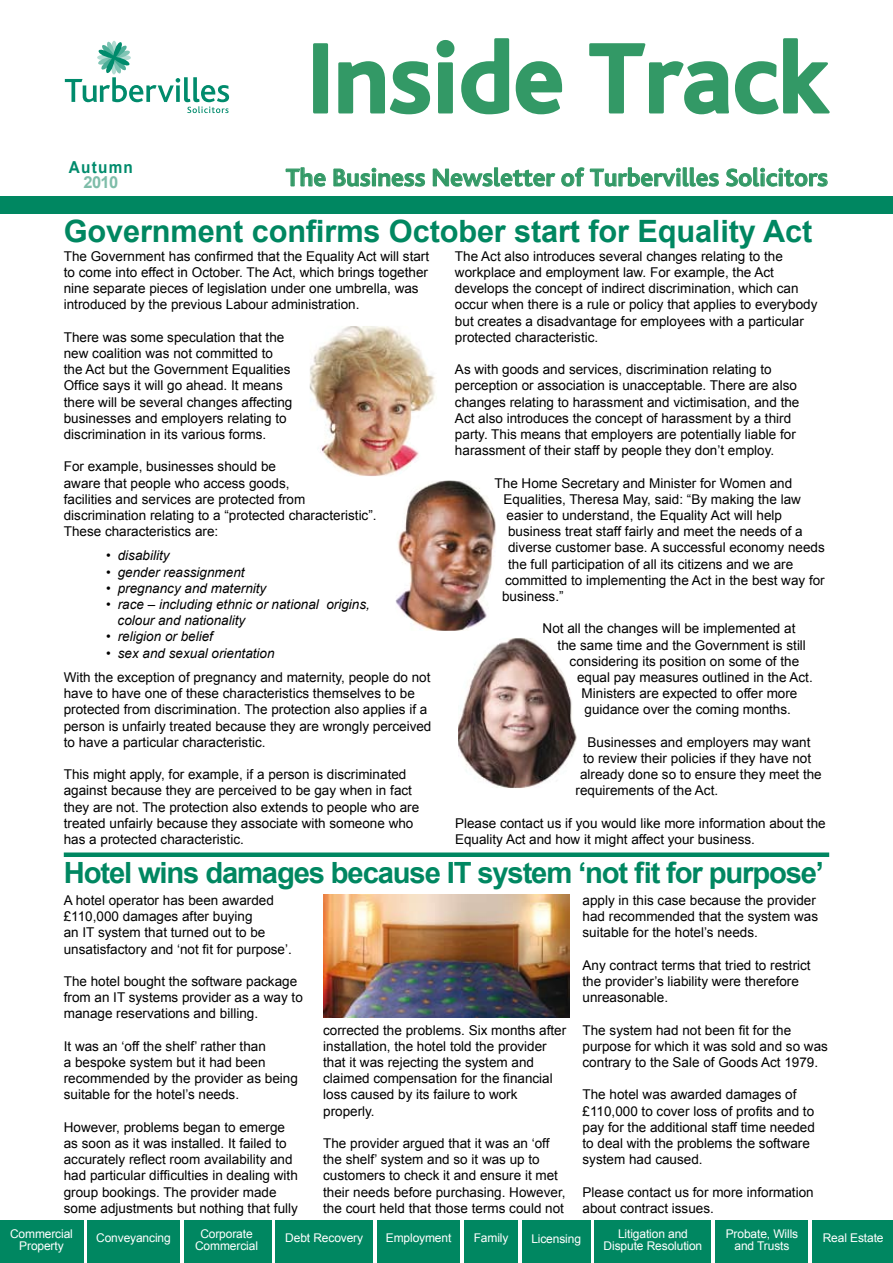
<style>
.page{position:relative;width:893px;height:1263px;background:#fff}
.page>*{position:absolute;margin:0;border:0;box-sizing:border-box;transform-origin:0 0}
.t1{font:700 102.6px "Bliss";color:#396}
.t2{font:700 30.75px "Arial";letter-spacing:-.005em;color:#008761}
.t3{font:700 29.25px "Arial";letter-spacing:-.04em;color:#008761}
.t4{font:700 25.65px "Bliss";color:#396}
.t5{font:700 16.5px "Arial";letter-spacing:.08em;color:#008b6c;scale:.93 1}
.t6{font:700 16.5px "Arial";color:#7fbda9}
.t7{font:13.5px/16.2px "Arial";color:#000}
.t8{font:italic 13.5px/16.2px "Arial";color:#000}
.t9{font:12px/12px "Arial";letter-spacing:-.01em;color:#fff;text-align:center}
</style>
<div class="page">
<svg style="left:65px;top:41px;width:164px;height:72px"></svg>
<div style="left:0;top:197px;width:893px;height:17px;background:#008761"></div>
<div style="left:313px;top:43px;width:15px;height:70px;border:3px solid #396"></div>
<svg style="left:338px;top:38px;width:225px;height:77px"></svg>
<svg style="left:589px;top:38px;width:241px;height:77px"></svg>
<svg style="left:285px;top:167px;width:41px;height:20px"></svg>
<svg style="left:333px;top:167px;width:92px;height:20px"></svg>
<svg style="left:433px;top:167px;width:286px;height:20px"></svg>
<svg style="left:725px;top:167px;width:103px;height:20px"></svg>
<div style="left:64px;top:852px;width:765px;height:5px;background:#008761"></div>
<img style="left:323px;top:894px;width:247px;height:124px">
<img style="left:458px;top:638px;width:119px;height:150px">
<img style="left:395px;top:480px;width:101px;height:151px">
<img style="left:310px;top:326px;width:125px;height:150px">
<div style="left:0;top:1220px;width:83px;height:43px;background:#008761"></div>
<div style="left:87px;top:1220px;width:93px;height:43px;background:#008761"></div>
<div style="left:276px;top:1220px;width:97px;height:43px;background:#008761"></div>
<div style="left:812px;top:1220px;width:81px;height:43px;background:#008761"></div>
<div style="left:377px;top:1220px;width:83px;height:43px;background:#008761"></div>
<div style="left:464px;top:1220px;width:54px;height:43px;background:#008761"></div>
<div style="left:595px;top:1220px;width:116px;height:43px;background:#008761"></div>
<div style="left:522px;top:1220px;width:68px;height:43px;background:#008761"></div>
<div style="left:716px;top:1220px;width:92px;height:43px;background:#008761"></div>
<div style="left:184px;top:1220px;width:87px;height:43px;background:#008761"></div>
<p class="t5" style="left:69px;top:157px;width:70px">Autumn</p>
<p class="t6" style="left:84px;top:172px;width:36px">2010</p>
<h1 class="t1" style="left:307px;top:25px;width:522px">Inside Track</h1>
<h3 class="t4" style="left:286px;top:164px;width:544px">The Business Newsletter of Turbervilles Solicitors</h3>
<h2 class="t2" style="left:64px;top:211px;width:750px">Government confirms October start for Equality Act</h2>
<p class="t7" style="left:64px;top:248px;width:367px">The Government has confirmed that the Equality Act will start to come into effect in October. The Act, which brings together nine separate pieces of legislation under one umbrella, was introduced by the previous Labour administration.</p>
<p class="t7" style="left:64px;top:329px;width:230px">There was some speculation that the new coalition was not committed to the Act but the Government Equalities Office says it will go ahead. It means there will be several changes affecting businesses and employers relating to discrimination in its various forms.</p>
<p class="t7" style="left:64px;top:459px;width:314px">For example, businesses should be<br>aware that people who access goods,<br>facilities and services are protected from discrimination relating to a “protected characteristic”.<br>These characteristics are:</p>
<p class="t8" style="left:106px;top:548px;width:65px">• disability</p>
<p class="t8" style="left:106px;top:564px;width:140px">• gender reassignment</p>
<p class="t8" style="left:106px;top:580px;width:162px">• pregnancy and maternity</p>
<p class="t8" style="left:118px;top:596px;width:254px;text-indent:-11px">• race – including ethnic or national origins, colour and nationality</p>
<p class="t8" style="left:106px;top:629px;width:108px">• religion or belief</p>
<p class="t8" style="left:106px;top:645px;width:170px">• sex and sexual orientation</p>
<p class="t7" style="left:64px;top:669px;width:369px">With the exception of pregnancy and maternity, people do not have to have one of these characteristics themselves to be protected from discrimination. The protection also applies if a person is unfairly treated because they are wrongly perceived to have a particular characteristic.</p>
<p class="t7" style="left:64px;top:766px;width:357px">This might apply, for example, if a person is discriminated against because they are perceived to be gay when in fact they are not. The protection also extends to people who are treated unfairly because they associate with someone who has a protected characteristic.</p>
<p class="t7" style="left:455px;top:248px;width:364px">The Act also introduces several changes relating to the workplace and employment law. For example, the Act develops the concept of indirect discrimination, which can occur when there is a rule or policy that applies to everybody but creates a disadvantage for employees with a particular protected characteristic.</p>
<p class="t7" style="left:455px;top:361px;width:346px">As with goods and services, discrimination relating to perception or association is unacceptable. There are also changes relating to harassment and victimisation, and the Act also introduces the concept of harassment by a third party. This means that employers are potentially liable for harassment of their staff by people they don’t employ.</p>
<p class="t7" style="left:495px;top:475px;width:299px">The Home Secretary and Minister for Women and</p>
<p class="t7" style="left:504px;top:491px;width:299px">Equalities, Theresa May, said: “By making the law</p>
<p class="t7" style="left:507px;top:507px;width:277px">easier to understand, the Equality Act will help</p>
<p class="t7" style="left:508px;top:523px;width:296px">business treat staff fairly and meet the needs of a</p>
<p class="t7" style="left:508px;top:540px;width:318px">diverse customer base. A successful economy needs</p>
<p class="t7" style="left:508px;top:556px;width:287px">the full participation of all its citizens and we are</p>
<p class="t7" style="left:505px;top:572px;width:321px">committed to implementing the Act in the best way for</p>
<p class="t7" style="left:502px;top:588px;width:63px">business.”</p>
<p class="t7" style="left:543px;top:621px;width:254px">Not all the changes will be implemented at</p>
<p class="t7" style="left:558px;top:637px;width:250px">the same time and the Government is still</p>
<p class="t7" style="left:570px;top:653px;width:231px">considering its position on some of the</p>
<p class="t7" style="left:577px;top:669px;width:237px">equal pay measures outlined in the Act.</p>
<p class="t7" style="left:582px;top:685px;width:217px">Ministers are expected to offer more</p>
<p class="t7" style="left:585px;top:702px;width:208px">guidance over the coming months.</p>
<p class="t7" style="left:588px;top:734px;width:224px">Businesses and employers may want</p>
<p class="t7" style="left:583px;top:750px;width:230px">to review their policies if they have not</p>
<p class="t7" style="left:580px;top:766px;width:243px">already done so to ensure they meet the</p>
<p class="t7" style="left:576px;top:783px;width:144px">requirements of the Act.</p>
<p class="t7" style="left:455px;top:815px;width:372px">Please contact us if you would like more information about the<br>Equality Act and how it might affect your business.</p>
<h3 class="t3" style="left:64px;top:853px;width:762px">Hotel wins damages because IT system ‘not fit for purpose’</h3>
<p class="t7" style="left:64px;top:892px;width:230px">A hotel operator has been awarded £110,000 damages after buying<br>an IT system that turned out to be unsatisfactory and ‘not fit for purpose’.</p>
<p class="t7" style="left:64px;top:973px;width:241px">The hotel bought the software package from an IT systems provider as a way to manage reservations and billing.</p>
<p class="t7" style="left:64px;top:1038px;width:236px">It was an ‘off the shelf’ rather than<br>a bespoke system but it had been recommended by the provider as being suitable for the hotel’s needs.</p>
<p class="t7" style="left:64px;top:1119px;width:236px">However, problems began to emerge as soon as it was installed. It failed to accurately reflect room availability and had particular difficulties in dealing with group bookings. The provider made some adjustments but nothing that fully</p>
<p class="t7" style="left:583px;top:892px;width:237px">apply in this case because the provider had recommended that the system was suitable for the hotel’s needs.</p>
<p class="t7" style="left:583px;top:957px;width:230px">Any contract terms that tried to restrict the provider’s liability were therefore unreasonable.</p>
<p class="t7" style="left:583px;top:1022px;width:247px">The system had not been fit for the purpose for which it was sold and so was contrary to the Sale of Goods Act 1979.</p>
<p class="t7" style="left:583px;top:1087px;width:234px">The hotel was awarded damages of £110,000 to cover loss of profits and to pay for the additional staff time needed to deal with the problems the software system had caused.</p>
<p class="t7" style="left:583px;top:1184px;width:233px">Please contact us for more information about contract issues.</p>
<p class="t7" style="left:323px;top:1022px;width:245px">corrected the problems. Six months after installation, the hotel told the provider that it was rejecting the system and claimed compensation for the financial loss caused by its failure to work properly.</p>
<p class="t7" style="left:323px;top:1135px;width:244px">The provider argued that it was an ‘off the shelf’ system and so it was up to customers to check it and ensure it met their needs before purchasing. However, the court held that those terms could not</p>
<p class="t9" style="left:10px;top:1228px;width:64px">Commercial<br>Property</p>
<p class="t9" style="left:96px;top:1232px;width:76px">Conveyancing</p>
<p class="t9" style="left:285px;top:1232px;width:79px">Debt Recovery</p>
<p class="t9" style="left:386px;top:1232px;width:67px">Employment</p>
<p class="t9" style="left:474px;top:1232px;width:36px">Family</p>
<p class="t9" style="left:823px;top:1232px;width:62px">Real Estate</p>
<p class="t9" style="left:195px;top:1228px;width:64px">Corporate<br>Commercial</p>
<p class="t9" style="left:531px;top:1232px;width:51px">Licensing</p>
<p class="t9" style="left:726px;top:1228px;width:74px">Probate, Wills and Trusts</p>
<p class="t9" style="left:604px;top:1228px;width:100px">Litigation and<br>Dispute Resolution</p>
</div>
